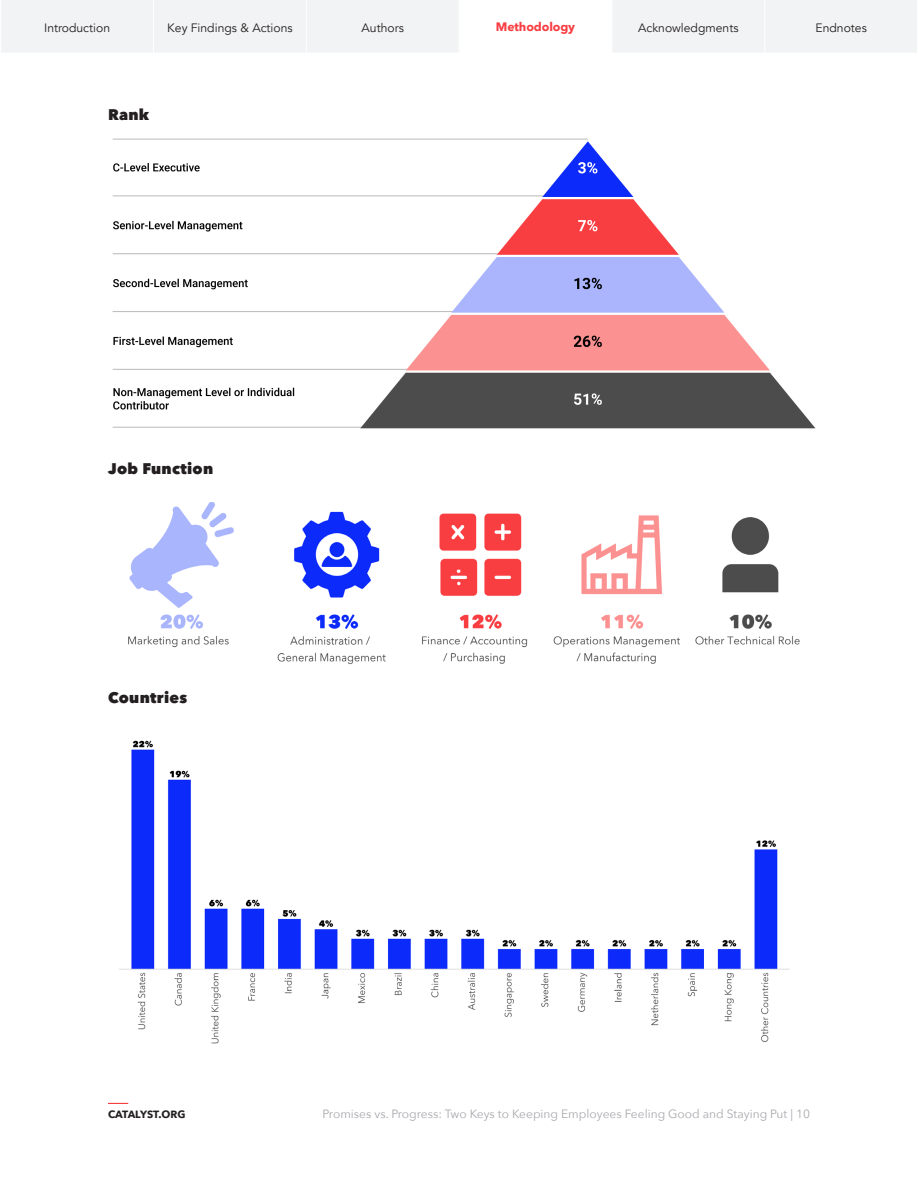
<style>
.page{position:relative;width:918px;height:1188px;background:#fff}
.page>*{position:absolute;margin:0;border:0;box-sizing:border-box;transform-origin:0 0}
.t1{font:800 15.3px "Avenir Next LT Pro";letter-spacing:.02em;color:#231f20}
.t2{font:12.15px "Avenir";color:#231f20}
.t3{font:700 12.15px "Avenir Next LT Pro";letter-spacing:-.01em;color:#f93e42}
.t4{font:12px "Avenir Next";color:#a8a9ad}
.t5{font:700 10.5px "Avenir Next";letter-spacing:-.01em;color:#231f20}
</style>
<div class="page">
<svg style="left:108px;top:1103px;width:20px;height:1px"></svg>
<img style="left:112px;top:138px;width:704px;height:291px">
<img style="left:128px;top:502px;width:672px;height:163px">
<img style="left:119px;top:740px;width:671px;height:304px">
<svg style="left:1px;top:0;width:916px;height:52px;fill:#f2f3f4"></svg>
<hr style="left:764px;top:0;width:1px;height:53px;background:#fff">
<hr style="left:153px;top:0;width:1px;height:53px;background:#fff">
<hr style="left:612px;top:0;width:1px;height:53px;background:#fff">
<hr style="left:306px;top:0;width:1px;height:53px;background:#fff">
<hr style="left:459px;top:0;width:1px;height:53px;background:#fff">
<p class="t2" style="left:44px;top:21px;width:67px">Introduction</p>
<p class="t2" style="left:167px;top:21px;width:127px">Key Findings &amp; Actions</p>
<p class="t2" style="left:362px;top:21px;width:44px">Authors</p>
<p class="t3" style="left:496px;top:19px;width:81px">Methodology</p>
<p class="t2" style="left:638px;top:21px;width:102px">Acknowledgments</p>
<p class="t2" style="left:816px;top:21px;width:53px">Endnotes</p>
<h4 class="t1" style="left:108px;top:105px;width:43px">Rank</h4>
<h4 class="t1" style="left:108px;top:459px;width:107px">Job Function</h4>
<h4 class="t1" style="left:108px;top:688px;width:81px">Countries</h4>
<p class="t5" style="left:108px;top:1105px;width:79px">CATALYST.ORG</p>
<p class="t4" style="left:323px;top:1103px;width:489px">Promises vs. Progress: Two Keys to Keeping Employees Feeling Good and Staying Put | 10</p>
</div>
